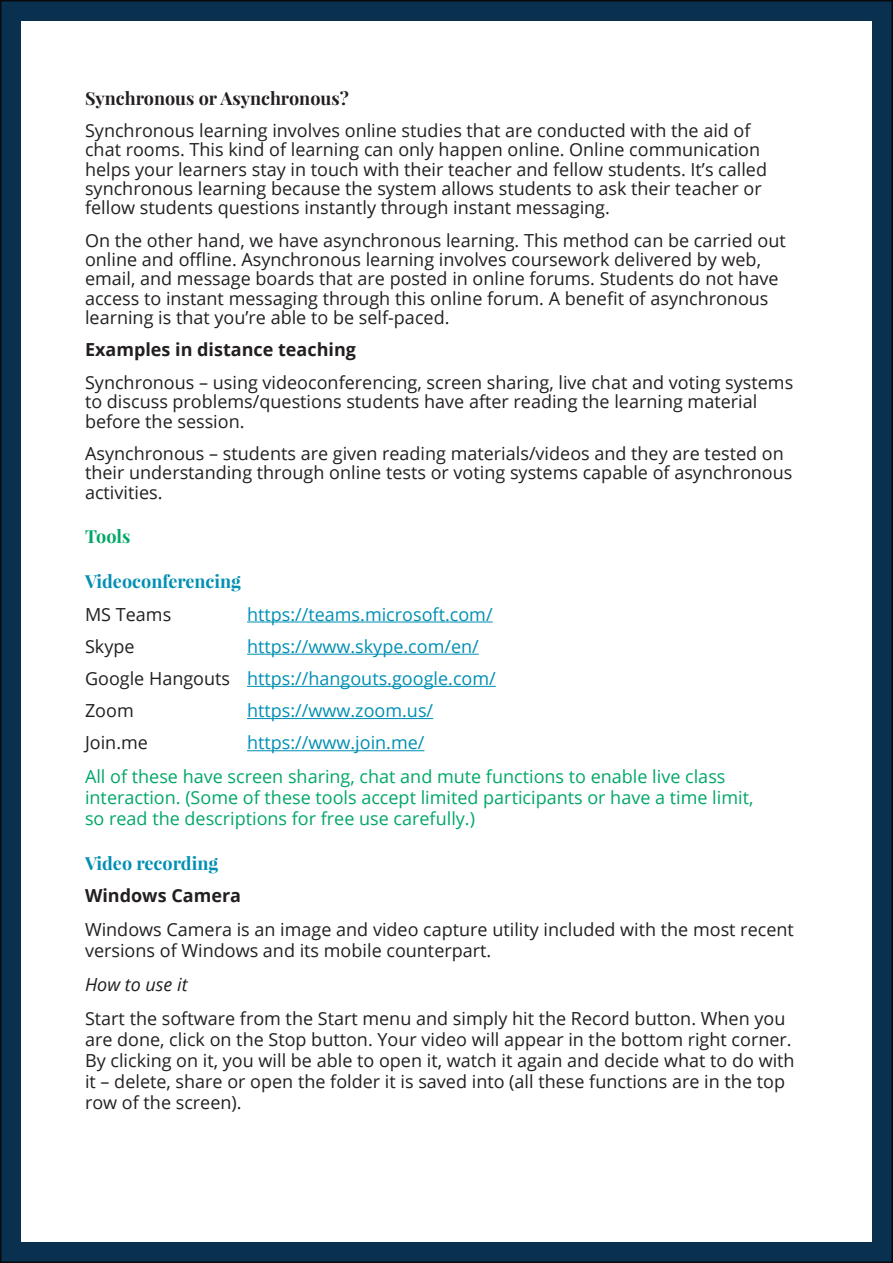
<style>
.page{position:relative;width:893px;height:1263px;background:#fff}
.page>*{position:absolute;margin:0;border:0;box-sizing:border-box;transform-origin:0 0}
.t1{font:18px/19.4px "Open Sans";color:#231f20}
.t2{font:18px/21px "Open Sans";color:#00a767}
.t3{font:18px/32.2px "Open Sans";color:#008fb3}
.t4{font:700 18px "Open Sans";color:#231f20}
.t5{font:700 18px "Playfair Display";color:#008fb3}
.t6{font:700 18px "Playfair Display";color:#231f20}
.t7{font:italic 18px "Open Sans";color:#231f20}
.t8{font:700 18px "Playfair Display";letter-spacing:-.005em;color:#00a767}
.s1{color:#231f20}
</style>
<div class="page">
<div style="left:1px;top:1px;width:891px;height:1261px;background:#0a3050"></div>
<svg style="left:0;top:0;width:1px;height:1263px"></svg>
<div style="left:21px;top:21px;width:851px;height:1221px;background:#fff"></div>
<hr style="left:247px;top:621px;width:246px;height:1px;background:#008fb3">
<hr style="left:247px;top:654px;width:232px;height:1px;background:#008fb3">
<hr style="left:247px;top:686px;width:249px;height:1px;background:#008fb3">
<hr style="left:247px;top:718px;width:186px;height:1px;background:#008fb3">
<hr style="left:247px;top:750px;width:177px;height:1px;background:#008fb3">
<p class="t6" style="left:85px;top:86px;width:265px">Synchronous or Asynchronous?</p>
<p class="t1" style="left:85px;top:120px;width:684px">Synchronous learning involves online studies that are conducted with the aid of chat rooms. This kind of learning can only happen online. Online communication helps your learners stay in touch with their teacher and fellow students. It’s called synchronous learning because the system allows students to ask their teacher or fellow students questions instantly through instant messaging.</p>
<p class="t1" style="left:85px;top:230px;width:702px">On the other hand, we have asynchronous learning. This method can be carried out online and offline. Asynchronous learning involves coursework delivered by web, email, and message boards that are posted in online forums. Students do not have access to instant messaging through this online forum. A benefit of asynchronous learning is that you’re able to be self-paced.</p>
<p class="t4" style="left:85px;top:337px;width:272px">Examples in distance teaching</p>
<p class="t1" style="left:85px;top:372px;width:710px">Synchronous – using videoconferencing, screen sharing, live chat and voting systems to discuss problems/questions students have after reading the learning material before the session.</p>
<p class="t1" style="left:85px;top:443px;width:709px">Asynchronous – students are given reading materials/videos and they are tested on their understanding through online tests or voting systems capable of asynchronous activities.</p>
<p class="t8" style="left:85px;top:525px;width:47px">Tools</p>
<p class="t5" style="left:85px;top:570px;width:157px">Videoconferencing</p>
<p class="t1" style="left:85px;top:604px;width:88px">MS Teams</p>
<p class="t3" style="left:247px;top:597px;width:247px">https://teams.microsoft.com/</p>
<p class="t1" style="left:85px;top:636px;width:51px">Skype</p>
<p class="t3" style="left:85px;top:630px;width:412px;text-indent:162px">https://www.skype.com/en/<br><span class="s1">Google Hangouts</span> https://hangouts.google.com/<br><span class="s1">Zoom</span></p>
<p class="t3" style="left:247px;top:694px;width:188px">https://www.zoom.us/</p>
<p class="t1" style="left:85px;top:733px;width:64px">Join.me</p>
<p class="t3" style="left:247px;top:726px;width:179px">https://www.join.me/</p>
<p class="t2" style="left:85px;top:766px;width:670px">All of these have screen sharing, chat and mute functions to enable live class interaction. (Some of these tools accept limited participants or have a time limit, so read the descriptions for free use carefully.)</p>
<p class="t5" style="left:85px;top:852px;width:135px">Video recording</p>
<p class="t4" style="left:85px;top:883px;width:157px">Windows Camera</p>
<p class="t1" style="left:85px;top:918px;width:710px;line-height:21px">Windows Camera is an image and video capture utility included with the most recent versions of Windows and its mobile counterpart.</p>
<p class="t7" style="left:85px;top:972px;width:104px">How to use it</p>
<p class="t1" style="left:85px;top:1007px;width:711px;line-height:21px">Start the software from the Start menu and simply hit the Record button. When you are done, click on the Stop button. Your video will appear in the bottom right corner.<br>By clicking on it, you will be able to open it, watch it again and decide what to do with it – delete, share or open the folder it is saved into (all these functions are in the top row of the screen).</p>
</div>
